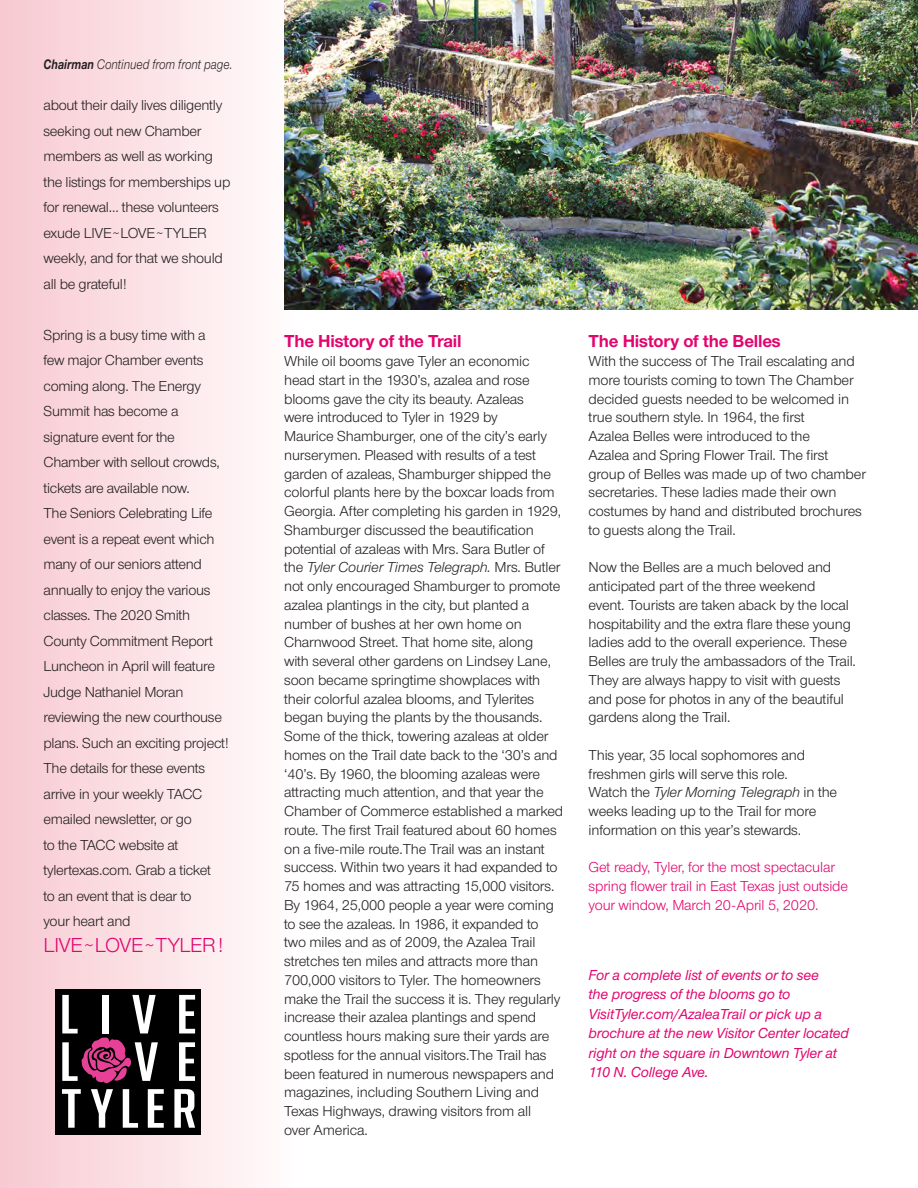
<style>
.page{position:relative;width:918px;height:1188px;background:#fff}
.page>*{position:absolute;margin:0;border:0;box-sizing:border-box;transform-origin:0 0}
.t1{font:21px "Nimbus San Nov T";letter-spacing:-.02em;color:#e3056f}
.t2{font:700 18px "Nimbus San Nov T";letter-spacing:-.01em;color:#e3056f}
.t3{font:15px/18.8px "Nimbus San Nov T";letter-spacing:-.01em;color:#231f20}
.t4{font:italic 500 15px/19.5px "Nimbus San Nov T";letter-spacing:-.01em;color:#e3056f}
.t5{font:15px/18.8px "Nimbus San Nov T";letter-spacing:-.01em;color:#e3056f}
.t6{font:italic 14.25px "Nimbus San Nov T";color:#231f20;scale:.85 1}
.s1{font-weight:700}
.s2{font-style:italic}
</style>
<div class="page">
<img style="left:284px;top:0;width:634px;height:310px">
<div style="left:55px;top:989px;width:146px;height:146px;background:#000"></div>
<svg style="left:179px;top:995px;width:16px;height:38px"></svg>
<svg style="left:179px;top:1042px;width:16px;height:39px"></svg>
<svg style="left:62px;top:1089px;width:19px;height:39px"></svg>
<svg style="left:91px;top:1089px;width:22px;height:39px"></svg>
<svg style="left:123px;top:1089px;width:15px;height:39px"></svg>
<svg style="left:148px;top:1089px;width:16px;height:39px"></svg>
<svg style="left:174px;top:1089px;width:21px;height:39px"></svg>
<svg style="left:62px;top:995px;width:96px;height:88px"></svg>
<p class="t6" style="left:44px;top:58px;width:224px"><span class="s1">Chairman</span> Continued from front page.</p>
<p class="t3" style="left:44px;top:94px;width:188px;line-height:25.5px">about their daily lives diligently seeking out new Chamber members as well as working the listings for memberships up for renewal… these volunteers exude LIVE<sub>~</sub>LOVE<sub>~</sub>TYLER weekly, and for that we should all be grateful!</p>
<p class="t3" style="left:44px;top:323px;width:187px;line-height:25.5px">Spring is a busy time with a few major Chamber events coming along. The Energy<br>Summit has become a signature event for the<br>Chamber with sellout crowds, tickets are available now.<br>The Seniors Celebrating Life event is a repeat event which many of our seniors attend annually to enjoy the various classes. The 2020 Smith<br>County Commitment Report<br>Luncheon in April will feature<br>Judge Nathaniel Moran reviewing the new courthouse plans. Such an exciting project!<br>The details for these events arrive in your weekly TACC emailed newsletter, or go<br>to the TACC website at tylertexas.com. Grab a ticket<br>to an event that is dear to<br>your heart and</p>
<h1 class="t1" style="left:44px;top:938px;width:181px">LIVE<sub>~</sub>LOVE<sub>~</sub>TYLER!</h1>
<p class="t2" style="left:284px;top:335px;width:179px">The History of the Trail</p>
<p class="t3" style="left:284px;top:353px;width:281px">While oil booms gave Tyler an economic head start in the 1930’s, azalea and rose blooms gave the city its beauty. Azaleas<br>were introduced to Tyler in 1929 by<br>Maurice Shamburger, one of the city’s early nurserymen. Pleased with results of a test garden of azaleas, Shamburger shipped the colorful plants here by the boxcar loads from Georgia. After completing his garden in 1929, Shamburger discussed the beautification potential of azaleas with Mrs. Sara Butler of the <span class="s2">Tyler Courier Times Telegraph.</span> Mrs. Butler not only encouraged Shamburger to promote azalea plantings in the city, but planted a number of bushes at her own home on Charnwood Street. That home site, along<br>with several other gardens on Lindsey Lane, soon became springtime showplaces with their colorful azalea blooms, and Tylerites began buying the plants by the thousands.<br>Some of the thick, towering azaleas at older homes on the Trail date back to the ‘30’s and ‘40’s. By 1960, the blooming azaleas were attracting much attention, and that year the Chamber of Commerce established a marked route. The first Trail featured about 60 homes on a five-mile route.The Trail was an instant success. Within two years it had expanded to 75 homes and was attracting 15,000 visitors.<br>By 1964, 25,000 people a year were coming to see the azaleas. In 1986, it expanded to two miles and as of 2009, the Azalea Trail stretches ten miles and attracts more than 700,000 visitors to Tyler. The homeowners make the Trail the success it is. They regularly increase their azalea plantings and spend countless hours making sure their yards are spotless for the annual visitors.The Trail has been featured in numerous newspapers and magazines, including Southern Living and Texas Highways, drawing visitors from all<br>over America.</p>
<p class="t2" style="left:589px;top:335px;width:194px">The History of the Belles</p>
<p class="t3" style="left:589px;top:353px;width:279px">With the success of The Trail escalating and more tourists coming to town The Chamber decided guests needed to be welcomed in true southern style. In 1964, the first<br>Azalea Belles were introduced to the<br>Azalea and Spring Flower Trail. The first group of Belles was made up of two chamber secretaries. These ladies made their own costumes by hand and distributed brochures to guests along the Trail.</p>
<p class="t3" style="left:589px;top:559px;width:269px">Now the Belles are a much beloved and anticipated part of the three weekend<br>event. Tourists are taken aback by the local hospitability and the extra flare these young ladies add to the overall experience. These Belles are truly the ambassadors of the Trail.<br>They are always happy to visit with guests and pose for photos in any of the beautiful gardens along the Trail.</p>
<p class="t3" style="left:589px;top:747px;width:250px">This year, 35 local sophomores and freshmen girls will serve this role.<br>Watch the <span class="s2">Tyler Morning Telegraph</span> in the weeks leading up to the Trail for more information on this year’s stewards.</p>
<p class="t5" style="left:589px;top:859px;width:261px">Get ready, Tyler, for the most spectacular spring flower trail in East Texas just outside your window, March 20-April 5, 2020.</p>
<p class="t4" style="left:589px;top:966px;width:262px">For a complete list of events or to see<br>the progress of the blooms go to VisitTyler.com/AzaleaTrail or pick up a brochure at the new Visitor Center located right on the square in Downtown Tyler at 110 N. College Ave.</p>
</div>
